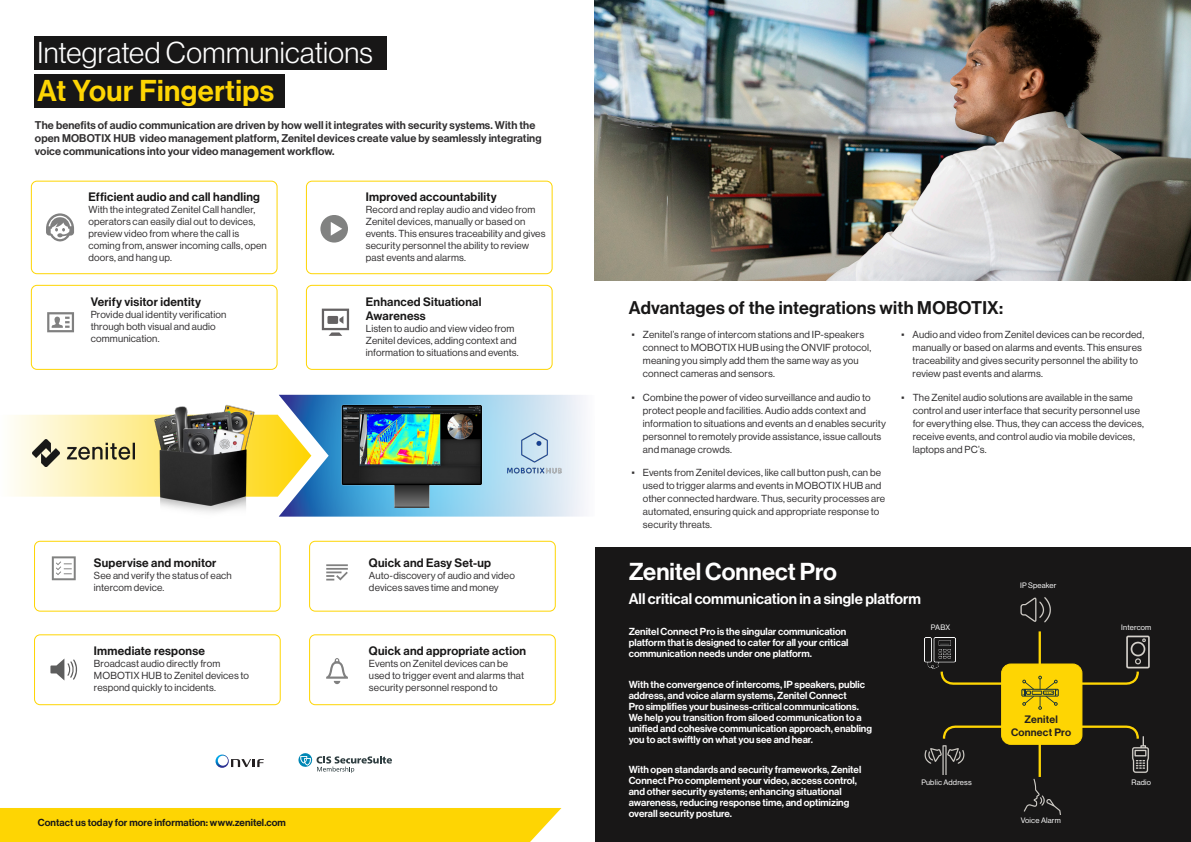
<style>
.page{position:relative;width:1191px;height:842px;background:#fff}
.page>*{position:absolute;margin:0;border:0;box-sizing:border-box;transform-origin:0 0}
.t1{font:29.5px "N Haas Grotesk DS Std 45 Lt";letter-spacing:.015em;color:#fff}
.t2{font:29.5px "N Haas Grotesk DS Pro 65 Md";letter-spacing:.015em;color:#fed503}
.t3{font:24px "N Haas Grotesk DS Pro 65 Md";color:#fff}
.t4{font:18px "N Haas Grotesk DS Pro 65 Md";letter-spacing:.015em;color:#181717}
.t5{font:15px "N Haas Grotesk DS Pro 65 Md";color:#fff}
.t6{font:12px/14.4px "N Haas Grotesk DS Pro 65 Md";letter-spacing:.02em;color:#181717}
.t7{font:11px/13.2px "N Haas Grotesk DS Pro 65 Md";letter-spacing:.01em;color:#312f30}
.t8{font:10.6px/12.7px "N Haas Grotesk DS Pro 65 Md";letter-spacing:.02em;color:#231f20;text-align:center}
.t9{font:10px/13px "N Haas Grotesk DS Pro 55 Rg";letter-spacing:.015em;color:#312f30}
.t10{font:10px/11px "N Haas Grotesk DS Pro 65 Md";color:#fff}
.t11{font:10px "N Haas Grotesk DS Pro 65 Md";letter-spacing:.01em;color:#181717}
.t12{font:7.7px "N Haas Grotesk DS Pro 55 Rg";letter-spacing:.02em;color:#fff}
.s1{font-family:"Arial"}
</style>
<div class="page">
<img style="left:595px;top:0;width:596px;height:281px">
<div style="left:34px;top:37px;width:353px;height:33px;background:#181717"></div>
<div style="left:34px;top:75px;width:250px;height:33px;background:#181717"></div>
<div style="left:0;top:808px;width:561px;height:34px;background:#fed503"></div>
<svg style="left:298px;top:753px;width:94px;height:20px"></svg>
<svg style="left:215px;top:754px;width:49px;height:14px"></svg>
<svg style="left:11px;top:395px;width:573px;height:122px"></svg>
<div style="left:309px;top:541px;width:247px;height:71px;border:1px solid #fed503;border-radius:6px"></div>
<svg style="left:326px;top:564px;width:22px;height:16px"></svg>
<div style="left:306px;top:181px;width:246px;height:93px;border:1px solid #fed503;border-radius:6px"></div>
<div style="left:34px;top:541px;width:247px;height:71px;border:1px solid #fed503;border-radius:6px"></div>
<svg style="left:52px;top:556px;width:24px;height:24px"></svg>
<div style="left:306px;top:285px;width:246px;height:85px;border:1px solid #fed503;border-radius:6px"></div>
<div style="left:309px;top:634px;width:247px;height:71px;border:1px solid #fed503;border-radius:6px"></div>
<svg style="left:326px;top:658px;width:22px;height:26px"></svg>
<div style="left:31px;top:285px;width:246px;height:85px;border:1px solid #fed503;border-radius:6px"></div>
<svg style="left:47px;top:312px;width:27px;height:20px"></svg>
<div style="left:34px;top:634px;width:247px;height:71px;border:1px solid #fed503;border-radius:6px"></div>
<svg style="left:50px;top:658px;width:28px;height:22px"></svg>
<img style="left:313px;top:403px;width:199px;height:105px">
<img style="left:473px;top:423px;width:111px;height:61px">
<div style="left:31px;top:181px;width:246px;height:93px;border:1px solid #fed503;border-radius:6px"></div>
<svg style="left:46px;top:213px;width:28px;height:28px"></svg>
<svg style="left:322px;top:309px;width:27px;height:27px"></svg>
<svg style="left:320px;top:215px;width:28px;height:28px"></svg>
<img style="left:155px;top:397px;width:108px;height:146px">
<img style="left:33px;top:439px;width:101px;height:28px">
<div style="left:595px;top:547px;width:596px;height:295px;background:#181717"></div>
<img style="left:1020px;top:597px;width:31px;height:26px">
<img style="left:1126px;top:635px;width:24px;height:34px">
<img style="left:1132px;top:736px;width:17px;height:37px">
<hr style="left:1038px;top:631px;width:3px;height:146px;background:#fed503">
<svg style="left:942px;top:724px;width:198px;height:17px"></svg>
<div style="left:1001px;top:664px;width:81px;height:80px;background:#fed503;border-radius:9px"></div>
<div style="left:1001px;top:664px;width:81px;height:81px;border:1px solid #fed503;border-radius:9px"></div>
<img style="left:924px;top:745px;width:41px;height:29px">
<img style="left:1023px;top:773px;width:38px;height:41px">
<img style="left:924px;top:638px;width:32px;height:31px">
<svg style="left:940px;top:669px;width:199px;height:41px"></svg>
<h1 class="t1" style="left:37px;top:36px;width:337px">Integrated Communications</h1>
<h1 class="t2" style="left:37px;top:74px;width:238px">At Your Fingertips</h1>
<p class="t7" style="left:35px;top:119px;width:508px">The benefits of audio communication are driven by how well it integrates with security systems. With the open MOBOTIX HUB video management platform, Zenitel devices create value by seamlessly integrating voice communications into your video management workflow.</p>
<p class="t6" style="left:88px;top:190px;width:173px">Efficient audio and call handling</p>
<p class="t9" style="left:88px;top:204px;width:180px;line-height:12px">With the integrated Zenitel Call handler, operators can easily dial out to devices, preview video from where the call is coming from, answer incoming calls, open doors, and hang up.</p>
<p class="t6" style="left:91px;top:295px;width:112px">Verify visitor identity</p>
<p class="t9" style="left:91px;top:309px;width:137px;line-height:12px">Provide dual identity verification through both visual and audio communication.</p>
<p class="t6" style="left:366px;top:190px;width:132px">Improved accountability</p>
<p class="t9" style="left:366px;top:204px;width:181px;line-height:12px">Record and replay audio and video from Zenitel devices, manually or based on events. This ensures traceability and gives security personnel the ability to review past events and alarms.</p>
<p class="t6" style="left:366px;top:295px;width:117px">Enhanced Situational<br>Awareness</p>
<p class="t9" style="left:366px;top:323px;width:154px;line-height:12px">Listen to audio and view video from<br>Zenitel devices, adding context and information to situations and events.</p>
<p class="t6" style="left:94px;top:556px;width:124px">Supervise and monitor</p>
<p class="t9" style="left:94px;top:569px;width:139px;line-height:12px">See and verify the status of each intercom device.</p>
<p class="t6" style="left:94px;top:644px;width:112px">Immediate response</p>
<p class="t9" style="left:94px;top:657px;width:157px;line-height:12px">Broadcast audio directly from<br>MOBOTIX HUB to Zenitel devices to respond quickly to incidents.</p>
<p class="t11" style="left:38px;top:817px;width:250px">Contact us today for more information: www.zenitel.com</p>
<p class="t6" style="left:369px;top:556px;width:124px">Quick and Easy Set-up</p>
<p class="t9" style="left:369px;top:569px;width:147px;line-height:12px">Auto-discovery of audio and video devices saves time and money</p>
<p class="t6" style="left:369px;top:644px;width:159px">Quick and appropriate action</p>
<p class="t9" style="left:369px;top:657px;width:157px;line-height:12px">Events on Zenitel devices can be used to trigger event and alarms that security personnel respond to</p>
<h3 class="t4" style="left:628px;top:297px;width:376px">Advantages of the integrations with MOBOTIX:</h3>
<p class="t9" style="left:643px;top:328px;width:230px;text-indent:-11px"><span class="s1">▪</span> Zenitel’s range of intercom stations and IP-speakers connect to MOBOTIX HUB using the ONVIF protocol, meaning you simply add them the same way as you connect cameras and sensors.</p>
<p class="t9" style="left:643px;top:391px;width:245px;text-indent:-11px"><span class="s1">▪</span> Combine the power of video surveillance and audio to protect people and facilities. Audio adds context and information to situations and events an d enables security personnel to remotely provide assistance, issue callouts and manage crowds.</p>
<p class="t9" style="left:643px;top:466px;width:244px;text-indent:-11px"><span class="s1">▪</span> Events from Zenitel devices, like call button push, can be used to trigger alarms and events in MOBOTIX HUB and other connected hardware. Thus, security processes are automated, ensuring quick and appropriate response to security threats.</p>
<p class="t9" style="left:912px;top:328px;width:233px;text-indent:-11px"><span class="s1">▪</span> Audio and video from Zenitel devices can be recorded, manually or based on alarms and events. This ensures traceability and gives security personnel the ability to review past events and alarms.</p>
<p class="t9" style="left:912px;top:391px;width:233px;text-indent:-11px"><span class="s1">▪</span> The Zenitel audio solutions are available in the same control and user interface that security personnel use for everything else. Thus, they can access the devices, receive events, and control audio via mobile devices, laptops and PC’s.</p>
<h2 class="t3" style="left:628px;top:558px;width:210px">Zenitel Connect Pro</h2>
<h3 class="t5" style="left:628px;top:590px;width:294px">All critical communication in a single platform</h3>
<p class="t10" style="left:628px;top:626px;width:221px">Zenitel Connect Pro is the singular communication platform that is designed to cater for all your critical communication needs under one platform.</p>
<p class="t10" style="left:628px;top:679px;width:245px">With the convergence of intercoms, IP speakers, public address, and voice alarm systems, Zenitel Connect<br>Pro simplifies your business-critical communications.<br>We help you transition from siloed communication to a unified and cohesive communication approach, enabling you to act swiftly on what you see and hear.</p>
<p class="t10" style="left:628px;top:764px;width:234px">With open standards and security frameworks, Zenitel Connect Pro complement your video, access control, and other security systems; enhancing situational awareness, reducing response time, and optimizing overall security posture.</p>
<p class="t12" style="left:1020px;top:581px;width:38px">IP Speaker</p>
<p class="t12" style="left:931px;top:623px;width:21px">PABX</p>
<p class="t12" style="left:1121px;top:623px;width:32px">Intercom</p>
<p class="t8" style="left:1011px;top:713px;width:61px">Zenitel<br>Connect Pro</p>
<p class="t12" style="left:921px;top:778px;width:52px">Public Address</p>
<p class="t12" style="left:1131px;top:778px;width:21px">Radio</p>
<p class="t12" style="left:1020px;top:816px;width:41px">Voice Alarm</p>
</div>
